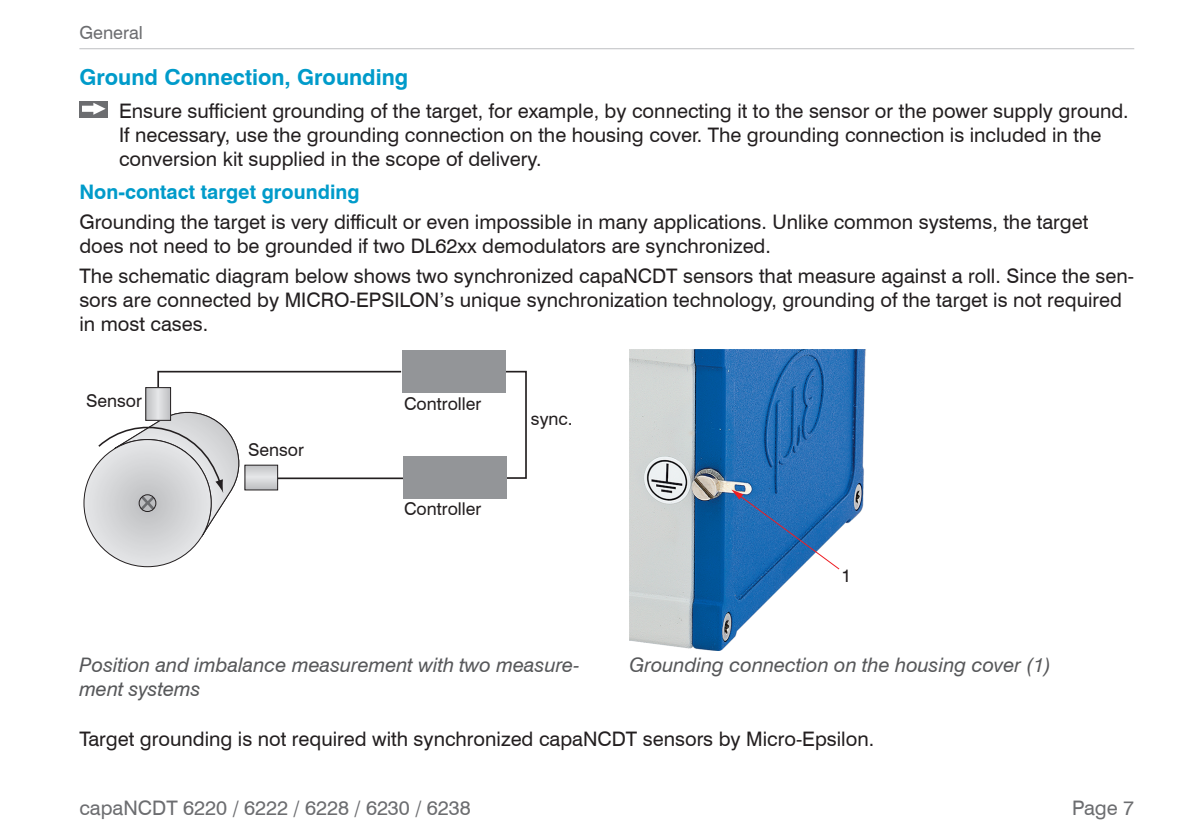
<style>
.page{position:relative;width:1191px;height:840px;background:#fff}
.page>*{position:absolute;margin:0;border:0;box-sizing:border-box;transform-origin:0 0}
.Kapitel_2{font:700 22px "Swiss 721 BT";color:#009bca}
.Fließtext{font:20px/24px "Swiss 721 BT";color:#231f20}
.Handlungsaufforderun{font:20px/24px "Swiss 721 BT";color:#231f20}
.Bildlegende{font:italic 20px/24px "Swiss 721 BT";color:#57585a}
.t1{font:20px "Swiss 721 BT";color:#6c6d70}
.Fließtext-2{font:700 20px "Swiss 721 BT";color:#009bca}
.t2{font:18px "Swiss 721 BT";color:#6c6d70}
.t3{font:18px "Swiss 721 BT";color:#231f20}
.t4{font:17.6px "Swiss 721 BT";color:#231f20}
</style>
<div class="page">
<hr style="left:79px;top:48px;width:1055px;height:1px;background:#bebfc2">
<div style="left:79px;top:101px;width:29px;height:16px;background:#6c6d70"></div>
<svg style="left:82px;top:103px;width:24px;height:12px"></svg>
<svg style="left:502px;top:370px;width:25px;height:109px"></svg>
<div style="left:84px;top:439px;width:127px;height:127px;background:#dedfe1;border-radius:63px"></div>
<div style="left:403px;top:456px;width:103px;height:43px;background:#939598"></div>
<div style="left:402px;top:350px;width:104px;height:42px;background:#939598"></div>
<svg style="left:97px;top:370px;width:306px;height:166px"></svg>
<svg style="left:148px;top:389px;width:21px;height:29px"></svg>
<div style="left:146px;top:387px;width:25px;height:33px;border:1px solid #231f20"></div>
<img style="left:629px;top:350px;width:237px;height:300px">
<svg style="left:731px;top:489px;width:109px;height:80px;background:#3a78b8"></svg>
<p class="t2" style="left:79px;top:22px;width:65px">General</p>
<p class="Kapitel_2" style="left:79px;top:64px;width:330px">Ground Connection, Grounding</p>
<p class="Handlungsaufforderun" style="left:119px;top:99px;width:1011px">Ensure sufficient grounding of the target, for example, by connecting it to the sensor or the power supply ground.<br>If necessary, use the grounding connection on the housing cover. The grounding connection is included in the conversion kit supplied in the scope of delivery.</p>
<p class="Fließtext-2" style="left:79px;top:180px;width:282px">Non-contact target grounding</p>
<p class="Fließtext" style="left:79px;top:209px;width:1010px">Grounding the target is very difficult or even impossible in many applications. Unlike common systems, the target does not need to be grounded if two DL62xx demodulators are synchronized.</p>
<p class="Fließtext" style="left:79px;top:263px;width:1056px">The schematic diagram below shows two synchronized capaNCDT sensors that measure against a roll. Since the sen&shy;sors are connected by MICRO-EPSILON’s unique synchronization technology, grounding of the target is not required in most cases.</p>
<p class="t4" style="left:86px;top:390px;width:57px">Sensor</p>
<p class="t4" style="left:404px;top:393px;width:79px">Controller</p>
<p class="t4" style="left:248px;top:438px;width:57px">Sensor</p>
<p class="t4" style="left:404px;top:498px;width:79px">Controller</p>
<p class="t4" style="left:531px;top:408px;width:43px">sync.</p>
<p class="t3" style="left:841px;top:564px;width:11px">1</p>
<p class="Bildlegende" style="left:79px;top:652px;width:502px">Position and imbalance measurement with two measure&shy;ment systems</p>
<p class="Bildlegende" style="left:629px;top:652px;width:423px">Grounding connection on the housing cover (1)</p>
<p class="Fließtext" style="left:79px;top:726px;width:796px">Target grounding is not required with synchronized capaNCDT sensors by Micro-Epsilon.</p>
<p class="t1" style="left:79px;top:795px;width:393px">capaNCDT 6220 / 6222 / 6228 / 6230 / 6238</p>
<p class="t1" style="left:1072px;top:795px;width:64px">Page 7</p>
</div>
